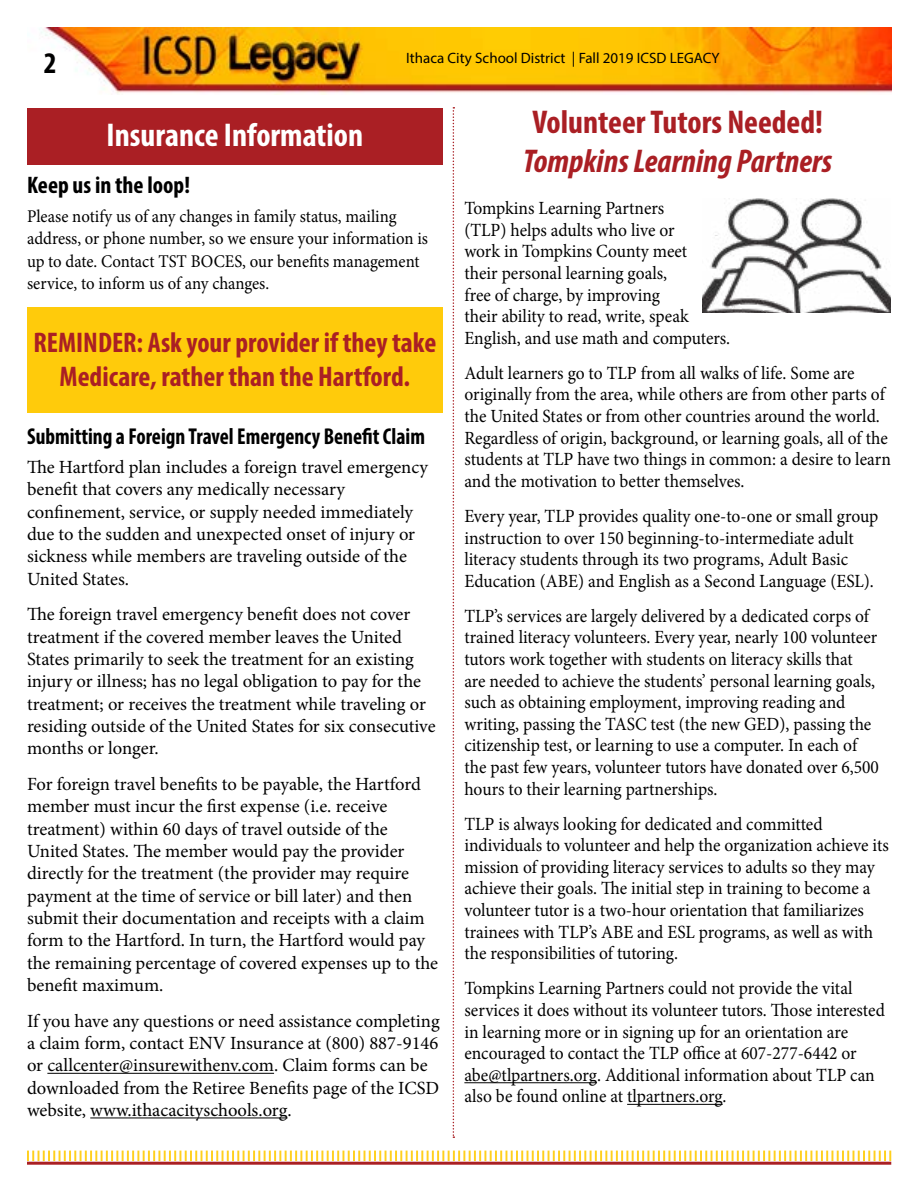
<style>
.page{position:relative;width:918px;height:1188px;background:#fff}
.page>*{position:absolute;margin:0;border:0;box-sizing:border-box;transform-origin:0 0}
.t1{font:italic 700 condensed 33px "Myriad Pro";color:#aa1f24}
.t2{font:700 condensed 33px "Myriad Pro";color:#aa1f24}
.t3{font:700 condensed 33px "Myriad Pro";color:#fff}
.t4{font:700 condensed 30px "Myriad Pro";color:#000}
.t5{font:700 condensed 28.5px/34.2px "Myriad Pro";color:#aa1f24;text-align:center}
.t6{font:700 condensed 24px "Myriad Pro";color:#000}
.t7{font:700 condensed 23.1px "Myriad Pro";color:#000;scale:.94 1}
.t8{font:18.6px/21.6px "Minion Pro";color:#000;scale:.94 1}
.t9{font:18.6px/22.4px "Minion Pro";color:#000}
.t10{font:17.85px/22.4px "Minion Pro";letter-spacing:-.005em;color:#000;scale:.94 1}
.t11{font:15px "Myriad Pro";color:#000}
</style>
<div class="page">
<div style="left:27px;top:307px;width:416px;height:106px;background:#ffcb0b"></div>
<div style="left:27px;top:108px;width:416px;height:56px;background:#aa1f24"></div>
<img style="left:41px;top:27px;width:850px;height:67px">
<svg style="left:453px;top:107px;width:1px;height:1031px"></svg>
<hr style="left:47px;top:1073px;width:227px;height:1px;background:#000">
<hr style="left:90px;top:1117px;width:198px;height:1px;background:#000">
<svg style="left:27px;top:1151px;width:864px;height:10px"></svg>
<hr style="left:27px;top:1162px;width:864px;height:3px;background:#a91f23">
<hr style="left:464px;top:1082px;width:133px;height:1px;background:#000">
<hr style="left:627px;top:1104px;width:96px;height:1px;background:#000">
<img style="left:702px;top:198px;width:189px;height:115px">
<h2 class="t4" style="left:44px;top:45px;width:14px">2</h2>
<p class="t11" style="left:406px;top:48px;width:315px">Ithaca City School District | Fall 2019 ICSD LEGACY</p>
<h1 class="t3" style="left:107px;top:114px;width:258px">Insurance Information</h1>
<p class="t6" style="left:27px;top:170px;width:165px">Keep us in the loop!</p>
<p class="t10" style="left:27px;top:205px;width:428px">Please notify us of any changes in family status, mailing address, or phone number, so we ensure your information is up to date. Contact TST BOCES, our benefits management service, to inform us of any changes.</p>
<h3 class="t5" style="left:33px;top:325px;width:404px">REMINDER: Ask your provider if they take<br>Medicare, rather than the Hartford.</h3>
<p class="t7" style="left:27px;top:422px;width:425px">Submitting a Foreign Travel Emergency Benefit Claim</p>
<p class="t9" style="left:27px;top:456px;width:403px">The Hartford plan includes a foreign travel emergency benefit that covers any medically necessary confinement, service, or supply needed immediately due to the sudden and unexpected onset of injury or sickness while members are traveling outside of the United States.</p>
<p class="t9" style="left:27px;top:603px;width:410px">The foreign travel emergency benefit does not cover treatment if the covered member leaves the United States primarily to seek the treatment for an existing injury or illness; has no legal obligation to pay for the treatment; or receives the treatment while traveling or residing outside of the United States for six consecutive months or longer.</p>
<p class="t9" style="left:27px;top:773px;width:413px">For foreign travel benefits to be payable, the Hartford member must incur the first expense (i.e. receive treatment) within 60 days of travel outside of the United States. The member would pay the provider directly for the treatment (the provider may require payment at the time of service or bill later) and then submit their documentation and receipts with a claim form to the Hartford. In turn, the Hartford would pay the remaining percentage of covered expenses up to the benefit maximum.</p>
<p class="t9" style="left:27px;top:1010px;width:414px">If you have any questions or need assistance completing a claim form, contact ENV Insurance at (800) 887-9146 or callcenter@insurewithenv.com. Claim forms can be downloaded from the Retiree Benefits page of the ICSD website, www.ithacacityschools.org.</p>
<h1 class="t2" style="left:532px;top:101px;width:292px">Volunteer Tutors Needed!</h1>
<h1 class="t1" style="left:523px;top:141px;width:310px">Tompkins Learning Partners</h1>
<p class="t8" style="left:464px;top:198px;width:284px">Tompkins Learning Partners<br>(TLP) helps adults who live or<br>work in Tompkins County meet<br>their personal learning goals,<br>free of charge, by improving<br>their ability to read, write, speak<br>English, and use math and computers.</p>
<p class="t8" style="left:464px;top:362px;width:455px">Adult learners go to TLP from all walks of life. Some are originally from the area, while others are from other parts of the United States or from other countries around the world.<br>Regardless of origin, background, or learning goals, all of the students at TLP have two things in common: a desire to learn and the motivation to better themselves.</p>
<p class="t8" style="left:464px;top:505px;width:442px">Every year, TLP provides quality one-to-one or small group instruction to over 150 beginning-to-intermediate adult literacy students through its two programs, Adult Basic Education (ABE) and English as a Second Language (ESL).</p>
<p class="t8" style="left:464px;top:605px;width:443px">TLP’s services are largely delivered by a dedicated corps of trained literacy volunteers. Every year, nearly 100 volunteer tutors work together with students on literacy skills that<br>are needed to achieve the students’ personal learning goals, such as obtaining employment, improving reading and writing, passing the TASC test (the new GED), passing the citizenship test, or learning to use a computer. In each of the past few years, volunteer tutors have donated over 6,500 hours to their learning partnerships.</p>
<p class="t8" style="left:464px;top:813px;width:453px">TLP is always looking for dedicated and committed individuals to volunteer and help the organization achieve its mission of providing literacy services to adults so they may achieve their goals. The initial step in training to become a volunteer tutor is a two-hour orientation that familiarizes trainees with TLP’s ABE and ESL programs, as well as with the responsibilities of tutoring.</p>
<p class="t8" style="left:464px;top:978px;width:449px">Tompkins Learning Partners could not provide the vital services it does without its volunteer tutors. Those interested in learning more or in signing up for an orientation are encouraged to contact the TLP office at 607-277-6442 or abe@tlpartners.org. Additional information about TLP can also be found online at tlpartners.org.</p>
</div>
